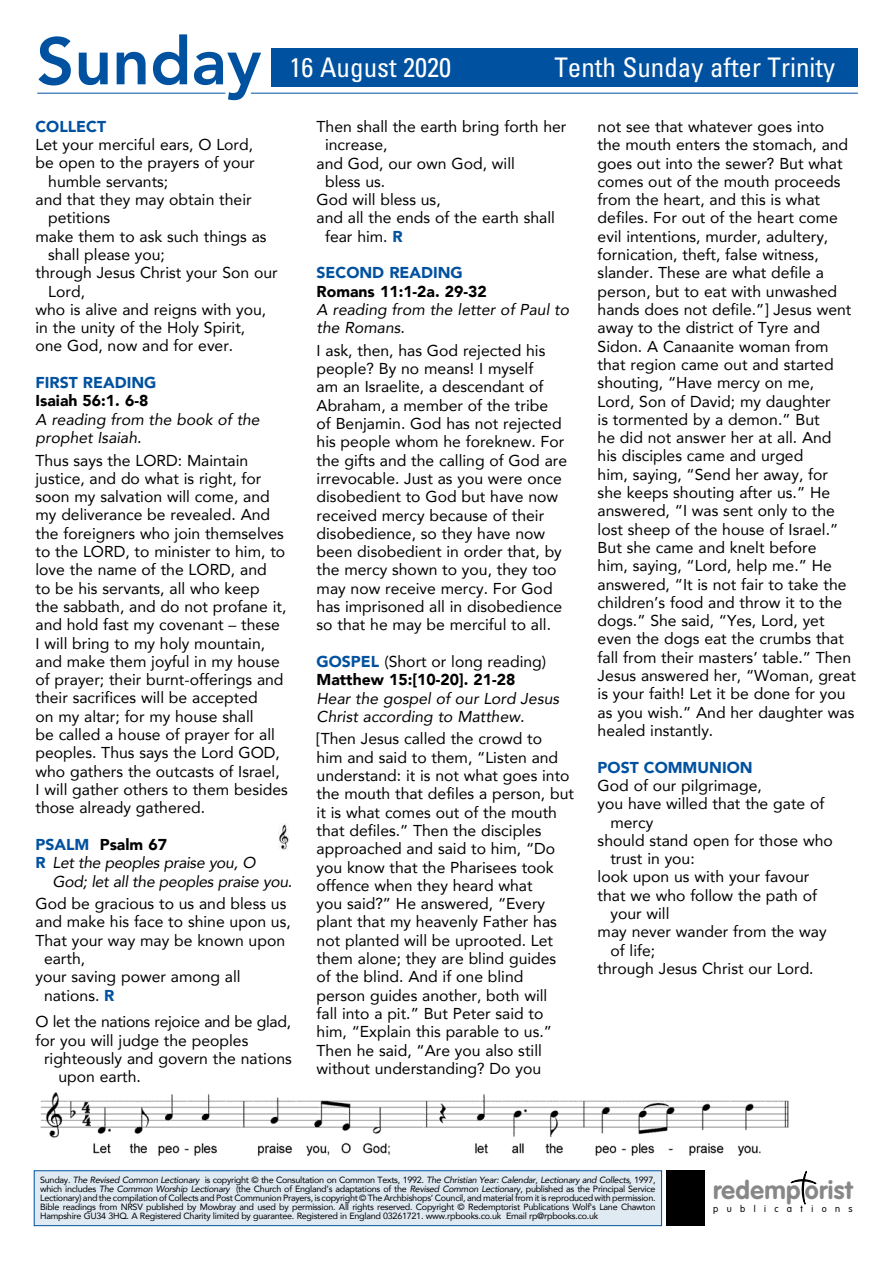
<style>
.page{position:relative;width:893px;height:1263px;background:#fff}
.page>*{position:absolute;margin:0;border:0;box-sizing:border-box;transform-origin:0 0}
.t1{font:800 66px "Avenir";color:#00519f}
.t2{font:condensed 27px "Univers";color:#fff}
.t3{font:700 25.2px "VAG Rounded";letter-spacing:.015em;color:#878787}
.t4{font:15.75px/18.3px "Avenir";color:#000}
.t5{font:italic 15.75px/18.3px "Avenir";color:#000}
.t6{font:900 15.75px/18.3px "Avenir";color:#000}
.t7{font:italic 15.75px "Avenir";letter-spacing:-.02em;color:#000}
.t8{font:900 15.75px "Avenir";color:#00519f}
.t9{font:15.75px "Avenir";letter-spacing:-.02em;color:#000}
.t10{font:300 9.3px "VAG Rounded";letter-spacing:.9em;color:#000}
.t11{font:9px/9px "Avenir";letter-spacing:-.03em;color:#000;text-align:justify}
.s1{color:#00519f}
.s2{font-weight:900;font-style:normal;color:#00519f}
.s3{font-weight:900;color:#00519f}
.s4{font-weight:400}
.s5{font-style:italic}
</style>
<div class="page">
<hr style="left:251px;top:93px;width:607px;height:1px;background:#00519f">
<hr style="left:37px;top:93px;width:188px;height:1px;background:#00519f">
<div style="left:34px;top:1171px;width:628px;height:54px;background:#e0eaf3"></div>
<div style="left:34px;top:1170px;width:628px;height:56px;border:1px solid #00519f"></div>
<svg style="left:790px;top:1171px;width:27px;height:34px"></svg>
<div style="left:667px;top:1170px;width:38px;height:56px;background:#000"></div>
<div style="left:271px;top:48px;width:587px;height:38px;background:#00519f"></div>
<img style="left:40px;top:1092px;width:749px;height:64px">
<img style="left:278px;top:824px;width:11px;height:25px">
<h1 class="t1" style="left:36px;top:10px;width:226px">Sunday</h1>
<h2 class="t2" style="left:290px;top:50px;width:163px">16 August 2020</h2>
<h2 class="t2" style="left:554px;top:50px;width:282px">Tenth Sunday after Trinity</h2>
<p class="t8" style="left:36px;top:113px;width:72px">COLLECT</p>
<p class="t4" style="left:36px;top:135px;width:219px">Let your merciful ears, O Lord,</p>
<p class="t4" style="left:36px;top:153px;width:221px">be open to the prayers of your</p>
<p class="t4" style="left:48px;top:172px;width:122px">humble servants;</p>
<p class="t4" style="left:36px;top:190px;width:218px">and that they may obtain their</p>
<p class="t4" style="left:48px;top:208px;width:63px">petitions</p>
<p class="t4" style="left:36px;top:227px;width:233px">make them to ask such things as</p>
<p class="t4" style="left:48px;top:245px;width:118px">shall please you;</p>
<p class="t4" style="left:36px;top:263px;width:244px">through Jesus Christ your Son our</p>
<p class="t4" style="left:48px;top:281px;width:38px">Lord,</p>
<p class="t4" style="left:36px;top:300px;width:232px">who is alive and reigns with you,</p>
<p class="t4" style="left:36px;top:318px;width:211px">in the unity of the Holy Spirit,</p>
<p class="t4" style="left:36px;top:336px;width:199px">one God, now and for ever.</p>
<p class="t8" style="left:36px;top:369px;width:122px">FIRST READING</p>
<p class="t6" style="left:36px;top:391px;width:114px">Isaiah 56:1. 6-8</p>
<p class="t5" style="left:36px;top:410px;width:226px">A reading from the book of the prophet Isaiah.</p>
<p class="t4" style="left:36px;top:450px;width:254px">Thus says the LORD: Maintain justice, and do what is right, for soon my salvation will come, and my deliverance be revealed. And the foreigners who join themselves to the LORD, to minister to him, to love the name of the LORD, and<br>to be his servants, all who keep<br>the sabbath, and do not profane it, and hold fast my covenant – these<br>I will bring to my holy mountain, and make them joyful in my house of prayer; their burnt-offerings and their sacrifices will be accepted<br>on my altar; for my house shall<br>be called a house of prayer for all peoples. Thus says the Lord GOD, who gathers the outcasts of Israel,<br>I will gather others to them besides those already gathered.</p>
<p class="t6" style="left:36px;top:835px;width:133px"><span class="s1">PSALM</span> Psalm 67</p>
<p class="t7" style="left:36px;top:853px;width:221px"><span class="s2">R</span> Let the peoples praise you, O</p>
<p class="t7" style="left:53px;top:871px;width:241px">God; let all the peoples praise you.</p>
<p class="t4" style="left:36px;top:894px;width:252px">God be gracious to us and bless us</p>
<p class="t4" style="left:36px;top:912px;width:257px">and make his face to shine upon us,</p>
<p class="t4" style="left:36px;top:931px;width:251px">That your way may be known upon</p>
<p class="t4" style="left:44px;top:949px;width:43px">earth,</p>
<p class="t4" style="left:36px;top:967px;width:207px">your saving power among all</p>
<p class="t4" style="left:44px;top:985px;width:72px">nations. <span class="s3">R</span></p>
<p class="t9" style="left:36px;top:1009px;width:257px">O let the nations rejoice and be glad,</p>
<p class="t4" style="left:36px;top:1031px;width:214px">for you will judge the peoples</p>
<p class="t4" style="left:44px;top:1049px;width:249px">righteously and govern the nations</p>
<p class="t4" style="left:58px;top:1067px;width:84px">upon earth.</p>
<p class="t4" style="left:317px;top:117px;width:251px">Then shall the earth bring forth her</p>
<p class="t4" style="left:325px;top:135px;width:64px">increase,</p>
<p class="t4" style="left:317px;top:153px;width:200px">and God, our own God, will</p>
<p class="t4" style="left:325px;top:172px;width:62px">bless us.</p>
<p class="t4" style="left:317px;top:190px;width:126px">God will bless us,</p>
<p class="t4" style="left:317px;top:208px;width:240px">and all the ends of the earth shall</p>
<p class="t4" style="left:325px;top:227px;width:79px">fear him. <span class="s3">R</span></p>
<p class="t8" style="left:317px;top:259px;width:148px">SECOND READING</p>
<p class="t6" style="left:317px;top:282px;width:172px">Romans 11:1-2a. 29-32</p>
<p class="t5" style="left:317px;top:300px;width:254px">A reading from the letter of Paul to the Romans.</p>
<p class="t4" style="left:317px;top:341px;width:252px">I ask, then, has God rejected his people? By no means! I myself<br>am an Israelite, a descendant of<br>Abraham, a member of the tribe<br>of Benjamin. God has not rejected his people whom he foreknew. For the gifts and the calling of God are irrevocable. Just as you were once disobedient to God but have now received mercy because of their disobedience, so they have now been disobedient in order that, by the mercy shown to you, they too may now receive mercy. For God has imprisoned all in disobedience so that he may be merciful to all.</p>
<p class="t6" style="left:317px;top:652px;width:231px"><span class="s1">GOSPEL</span> <span class="s4">(Short or long reading)<br></span>Matthew 15:[10-20]. 21-28</p>
<p class="t5" style="left:317px;top:689px;width:244px">Hear the gospel of our Lord Jesus<br>Christ according to Matthew.</p>
<p class="t4" style="left:317px;top:729px;width:259px">[Then Jesus called the crowd to<br>him and said to them, “Listen and understand: it is not what goes into the mouth that defiles a person, but it is what comes out of the mouth that defiles.” Then the disciples approached and said to him, “Do you know that the Pharisees took offence when they heard what<br>you said?” He answered, “Every plant that my heavenly Father has not planted will be uprooted. Let them alone; they are blind guides of the blind. And if one blind person guides another, both will<br>fall into a pit.” But Peter said to him, “Explain this parable to us.”<br>Then he said, “Are you also still without understanding? Do you</p>
<p class="t4" style="left:598px;top:117px;width:260px">not see that whatever goes into<br>the mouth enters the stomach, and goes out into the sewer? But what comes out of the mouth proceeds from the heart, and this is what defiles. For out of the heart come evil intentions, murder, adultery, fornication, theft, false witness, slander. These are what defile a person, but to eat with unwashed hands does not defile.”] Jesus went away to the district of Tyre and<br>Sidon. A Canaanite woman from that region came out and started shouting, “Have mercy on me,<br>Lord, Son of David; my daughter<br>is tormented by a demon.” But<br>he did not answer her at all. And<br>his disciples came and urged<br>him, saying, “Send her away, for she keeps shouting after us.” He answered, “I was sent only to the lost sheep of the house of Israel.”<br>But she came and knelt before<br>him, saying, “Lord, help me.” He answered, “It is not fair to take the children’s food and throw it to the dogs.” She said, “Yes, Lord, yet even the dogs eat the crumbs that fall from their masters’ table.” Then<br>Jesus answered her, “Woman, great is your faith! Let it be done for you as you wish.” And her daughter was healed instantly.</p>
<p class="t8" style="left:598px;top:754px;width:156px">POST COMMUNION</p>
<p class="t4" style="left:598px;top:776px;width:166px">God of our pilgrimage,</p>
<p class="t4" style="left:598px;top:794px;width:228px">you have willed that the gate of</p>
<p class="t4" style="left:610px;top:812px;width:44px">mercy</p>
<p class="t4" style="left:598px;top:831px;width:237px">should stand open for those who</p>
<p class="t4" style="left:610px;top:849px;width:86px">trust in you:</p>
<p class="t4" style="left:598px;top:867px;width:213px">look upon us with your favour</p>
<p class="t4" style="left:598px;top:886px;width:221px">that we who follow the path of</p>
<p class="t4" style="left:610px;top:904px;width:61px">your will</p>
<p class="t4" style="left:598px;top:922px;width:230px">may never wander from the way</p>
<p class="t4" style="left:610px;top:940px;width:46px">of life;</p>
<p class="t4" style="left:598px;top:959px;width:217px">through Jesus Christ our Lord.</p>
<p class="t11" style="left:40px;top:1175px;width:617px">Sunday. <span class="s5">The Revised Common Lectionary</span> is copyright © the Consultation on Common Texts, 1992. <span class="s5">The Christian Year: Calendar, Lectionary and Collects,</span> 1997, which includes <span class="s5">The Common Worship Lectionary</span> (the Church of England’s adaptations of the <span class="s5">Revised Common Lectionary,</span> published as the Principal Service Lectionary) and the compilation of Collects and Post Communion Prayers, is copyright © The Archbishops’ Council, and material from it is reproduced with permission.<br>Bible readings from NRSV published by Mowbray and used by permission. All rights reserved. Copyright © Redemptorist Publications Wolf's Lane Chawton Hampshire GU34 3HQ. A Registered Charity limited by guarantee. Registered in England 03261721. www.rpbooks.co.uk Email rp@rpbooks.co.uk</p>
<h3 class="t3" style="left:713px;top:1175px;width:141px">redemp orist</h3>
<p class="t10" style="left:713px;top:1203px;width:141px">publications</p>
</div>
